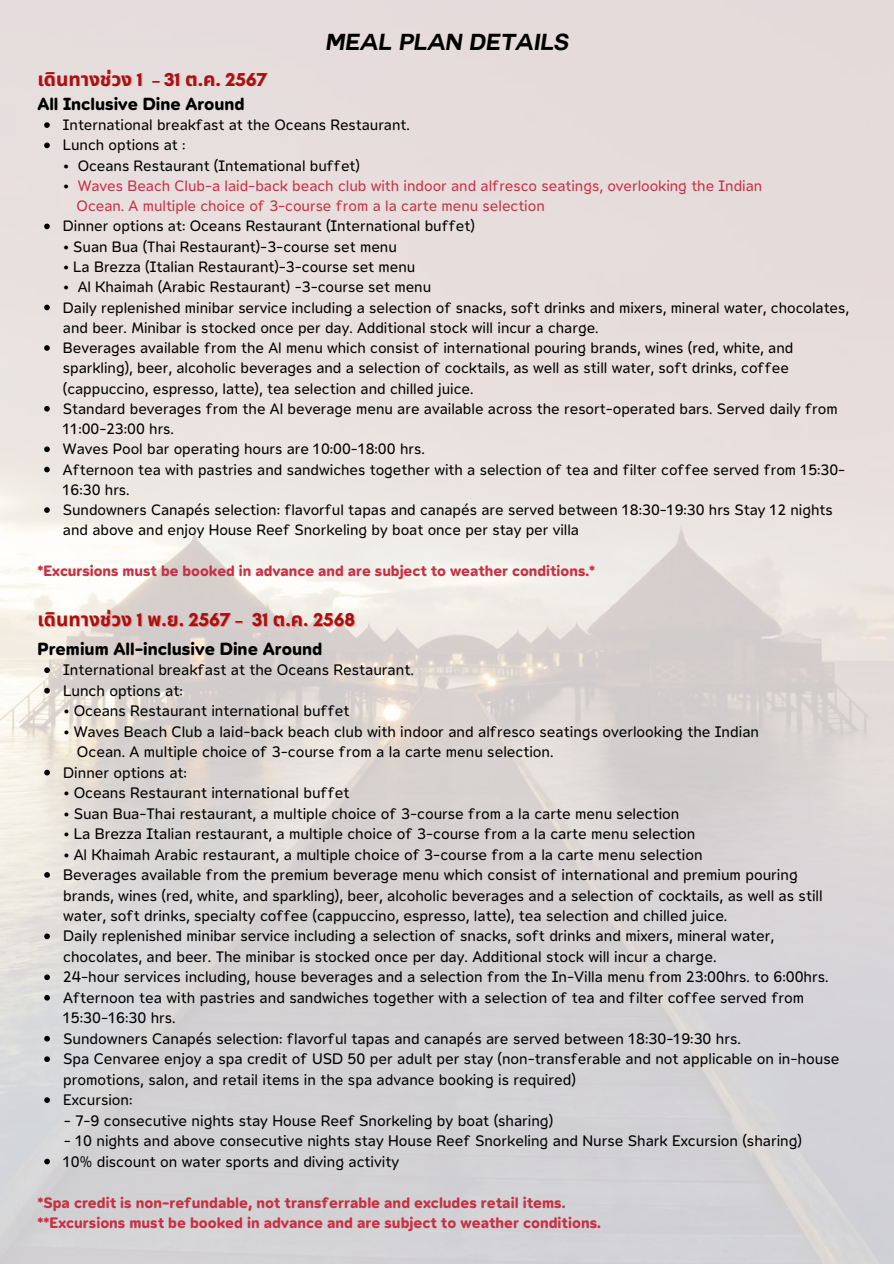
<style>
.page{position:relative;width:894px;height:1264px;background:#fff}
.page>*{position:absolute;margin:0;border:0;box-sizing:border-box;transform-origin:0 0}
.t1{font:italic 700 22.65px "Couture";color:#000}
.t2{font:700 19.05px "Glacial Indifference";letter-spacing:.005em;color:#a21313}
.t3{font:17.55px "Opun Mai 700";color:#000}
.t4{font:17.4px "Opun Mai 700";color:#000}
.t5{font:15.15px/20.4px "Opun Mai 400";color:#000}
.t6{font:15.15px/20.4px "Opun Mai 700";color:#c63245}
.t7{font:15px/20.2px "Opun Mai 400";color:#000}
.t8{font:15px/20.2px "Opun Mai 400";color:#c63245}
.t9{font:15px "Opun Mai 700";color:#c63245}
.s1{font-family:"Noto Sans Thai"}
.s2{font-family:"Noto Sans Thai";color:rgb(255 22 22/.4)}
.s3{color:#000}
</style>
<div class="page">
<img style="left:0;top:0;width:893px;height:1263px">
<svg style="left:44px;top:122px;width:6px;height:6px"></svg>
<svg style="left:44px;top:143px;width:6px;height:5px"></svg>
<svg style="left:44px;top:224px;width:6px;height:5px"></svg>
<svg style="left:44px;top:305px;width:6px;height:5px"></svg>
<svg style="left:44px;top:345px;width:6px;height:6px"></svg>
<svg style="left:44px;top:406px;width:6px;height:5px"></svg>
<svg style="left:44px;top:446px;width:6px;height:6px"></svg>
<svg style="left:44px;top:467px;width:6px;height:5px"></svg>
<svg style="left:44px;top:507px;width:6px;height:6px"></svg>
<svg style="left:44px;top:667px;width:6px;height:6px"></svg>
<svg style="left:44px;top:688px;width:6px;height:5px"></svg>
<svg style="left:44px;top:769px;width:6px;height:6px"></svg>
<svg style="left:44px;top:872px;width:6px;height:5px"></svg>
<svg style="left:44px;top:933px;width:6px;height:6px"></svg>
<svg style="left:44px;top:974px;width:6px;height:6px"></svg>
<svg style="left:44px;top:994px;width:6px;height:6px"></svg>
<svg style="left:44px;top:1035px;width:6px;height:6px"></svg>
<svg style="left:44px;top:1056px;width:6px;height:6px"></svg>
<svg style="left:44px;top:1097px;width:6px;height:5px"></svg>
<svg style="left:44px;top:1158px;width:6px;height:6px"></svg>
<p class="t2" style="left:37px;top:67px;width:231px"><span class="s1">เ</span><span class="s2">ดิ</span><span class="s1">น</span><span class="s2">ดิ</span> <span class="s1">ทาง</span><span class="s2">ช่</span><span class="s1">ว</span><span class="s2">ช่</span> <span class="s1">ง</span> 1 – 31 <span class="s1">ต</span>.<span class="s1">ค</span>. 2567</p>
<h1 class="t1" style="left:325px;top:34px;width:245px">MEAL PLAN DETAILS</h1>
<p class="t4" style="left:37px;top:94px;width:209px">All Inclusive Dine Around</p>
<p class="t7" style="left:63px;top:115px;width:348px">International breakfast at the Oceans Restaurant.<br>Lunch options at :</p>
<p class="t7" style="left:63px;top:155px;width:298px">• Oceans Restaurant (Intemational buffet)</p>
<p class="t8" style="left:77px;top:176px;width:687px;text-indent:-13px"><span class="s3">•</span> Waves Beach Club-a laid-back beach club with indoor and alfresco seatings, overlooking the Indian<br>Ocean. A multiple choice of 3-course from a la carte menu selection</p>
<p class="t7" style="left:63px;top:216px;width:413px">Dinner options at: Oceans Restaurant (International buffet)</p>
<p class="t7" style="left:63px;top:236px;width:334px">• Suan Bua (Thai Restaurant)-3-course set menu</p>
<p class="t7" style="left:63px;top:257px;width:353px">• La Brezza (Italian Restaurant)-3-course set menu</p>
<p class="t7" style="left:63px;top:277px;width:787px">• Al Khaimah (Arabic Restaurant) -3-course set menu<br>Daily replenished minibar service including a selection of snacks, soft drinks and mixers, mineral water, chocolates, and beer. Minibar is stocked once per day. Additional stock will incur a charge.<br>Beverages available from the Al menu which consist of international pouring brands, wines (red, white, and sparkling), beer, alcoholic beverages and a selection of cocktails, as well as still water, soft drinks, coffee (cappuccino, espresso, latte), tea selection and chilled juice.<br>Standard beverages from the Al beverage menu are available across the resort-operated bars. Served daily from 11:00-23:00 hrs.<br>Waves Pool bar operating hours are 10:00-18:00 hrs.<br>Afternoon tea with pastries and sandwiches together with a selection of tea and filter coffee served from 15:30- 16:30 hrs.<br>Sundowners Canapés selection: flavorful tapas and canapés are served between 18:30-19:30 hrs Stay 12 nights and above and enjoy House Reef Snorkeling by boat once per stay per villa</p>
<p class="t9" style="left:37px;top:562px;width:559px">*Excursions must be booked in advance and are subject to weather conditions.*</p>
<p class="t2" style="left:37px;top:608px;width:319px"><span class="s1">เ</span><span class="s2">ดิ</span><span class="s1">น</span><span class="s2">ดิ</span> <span class="s1">ทาง</span><span class="s2">ช่</span><span class="s1">ว</span><span class="s2">ช่</span> <span class="s1">ง</span> 1 <span class="s1">พ</span>.<span class="s1">ย</span>. 2567 – 31 <span class="s1">ต</span>.<span class="s1">ค</span>. 2568</p>
<p class="t3" style="left:37px;top:638px;width:286px">Premium All-inclusive Dine Around</p>
<p class="t5" style="left:63px;top:660px;width:352px">International breakfast at the Oceans Restaurant.<br>Lunch options at:</p>
<p class="t5" style="left:64px;top:701px;width:287px">• Oceans Restaurant international buffet</p>
<p class="t5" style="left:64px;top:721px;width:696px">• Waves Beach Club a laid-back beach club with indoor and alfresco seatings overlooking the Indian</p>
<p class="t5" style="left:77px;top:741px;width:478px">Ocean. A multiple choice of 3-course from a la carte menu selection.</p>
<p class="t5" style="left:63px;top:762px;width:125px">Dinner options at:</p>
<p class="t5" style="left:64px;top:782px;width:287px">• Oceans Restaurant international buffet</p>
<p class="t5" style="left:64px;top:803px;width:617px">• Suan Bua-Thai restaurant, a multiple choice of 3-course from a la carte menu selection</p>
<p class="t5" style="left:64px;top:823px;width:633px">• La Brezza Italian restaurant, a multiple choice of 3-course from a la carte menu selection</p>
<p class="t5" style="left:63px;top:844px;width:777px">• Al Khaimah Arabic restaurant, a multiple choice of 3-course from a la carte menu selection<br>Beverages available from the premium beverage menu which consist of international and premium pouring brands, wines (red, white, and sparkling), beer, alcoholic beverages and a selection of cocktails, as well as still water, soft drinks, specialty coffee (cappuccino, espresso, latte), tea selection and chilled juice.<br>Daily replenished minibar service including a selection of snacks, soft drinks and mixers, mineral water, chocolates, and beer. The minibar is stocked once per day. Additional stock will incur a charge.<br>24-hour services including, house beverages and a selection from the In-Villa menu from 23:00hrs. to 6:00hrs.<br>Afternoon tea with pastries and sandwiches together with a selection of tea and filter coffee served from 15:30-16:30 hrs.<br>Sundowners Canapés selection: flavorful tapas and canapés are served between 18:30-19:30 hrs.<br>Spa Cenvaree enjoy a spa credit of USD 50 per adult per stay (non-transferable and not applicable on in-house promotions, salon, and retail items in the spa advance booking is required)<br>Excursion:</p>
<p class="t5" style="left:64px;top:1110px;width:491px">- 7-9 consecutive nights stay House Reef Snorkeling by boat (sharing)</p>
<p class="t5" style="left:63px;top:1130px;width:740px">- 10 nights and above consecutive nights stay House Reef Snorkeling and Nurse Shark Excursion (sharing)<br>10% discount on water sports and diving activity</p>
<p class="t6" style="left:37px;top:1192px;width:565px">*Spa credit is non-refundable, not transferrable and excludes retail items. **Excursions must be booked in advance and are subject to weather conditions.</p>
</div>
